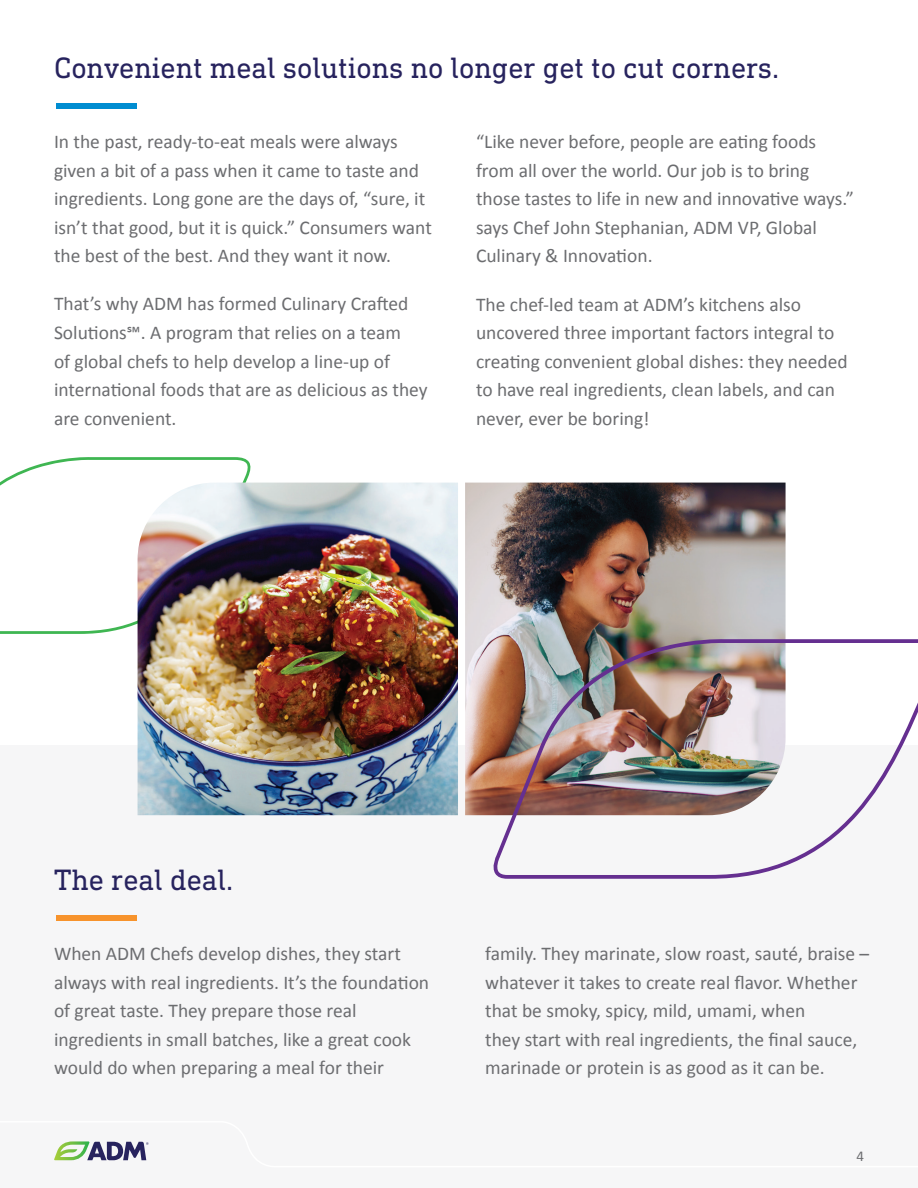
<style>
.page{position:relative;width:918px;height:1188px;background:#fff}
.page>*{position:absolute;margin:0;border:0;box-sizing:border-box;transform-origin:0 0}
.t1{font:30px "DIN Next Slab Pro";color:#27235e}
.t2{font:19.5px/28.5px "Calibri";color:#6c6d70}
.t3{font:15px "Calibri";color:#6c6d70}
</style>
<div class="page">
<div style="left:0;top:745px;width:918px;height:443px;background:#f6f6f7"></div>
<svg style="left:0;top:457px;width:251px;height:177px"></svg>
<div style="left:56px;top:104px;width:81px;height:5px;background:#008dd1"></div>
<div style="left:56px;top:915px;width:81px;height:6px;background:#f7932c"></div>
<img style="left:138px;top:483px;width:320px;height:332px">
<img style="left:465px;top:483px;width:321px;height:332px">
<img style="left:491px;top:638px;width:427px;height:241px">
<svg style="left:54px;top:1141px;width:95px;height:20px"></svg>
<h1 class="t1" style="left:54px;top:51px;width:727px">Convenient meal solutions no longer get to cut corners.</h1>
<p class="t2" style="left:54px;top:127px;width:379px">In the past, ready-to-eat meals were always given a bit of a pass when it came to taste and ingredients. Long gone are the days of, “sure, it isn’t that good, but it is quick.” Consumers want the best of the best. And they want it now.</p>
<p class="t2" style="left:54px;top:289px;width:375px">That’s why ADM has formed Culinary Crafted Solutions℠. A program that relies on a team<br>of global chefs to help develop a line-up of international foods that are as delicious as they are convenient.</p>
<p class="t2" style="left:476px;top:127px;width:380px">“Like never before, people are eating foods from all over the world. Our job is to bring those tastes to life in new and innovative ways.” says Chef John Stephanian, ADM VP, Global Culinary &amp; Innovation.</p>
<p class="t2" style="left:476px;top:289px;width:373px">The chef-led team at ADM’s kitchens also uncovered three important factors integral to creating convenient global dishes: they needed to have real ingredients, clean labels, and can never, ever be boring!</p>
<h1 class="t1" style="left:54px;top:862px;width:181px">The real deal.</h1>
<p class="t2" style="left:54px;top:939px;width:377px">When ADM Chefs develop dishes, they start always with real ingredients. It’s the foundation of great taste. They prepare those real ingredients in small batches, like a great cook would do when preparing a meal for their</p>
<p class="t2" style="left:485px;top:939px;width:386px">family. They marinate, slow roast, sauté, braise – whatever it takes to create real flavor. Whether that be smoky, spicy, mild, umami, when<br>they start with real ingredients, the final sauce, marinade or protein is as good as it can be.</p>
<p class="t3" style="left:856px;top:1146px;width:9px">4</p>
</div>
